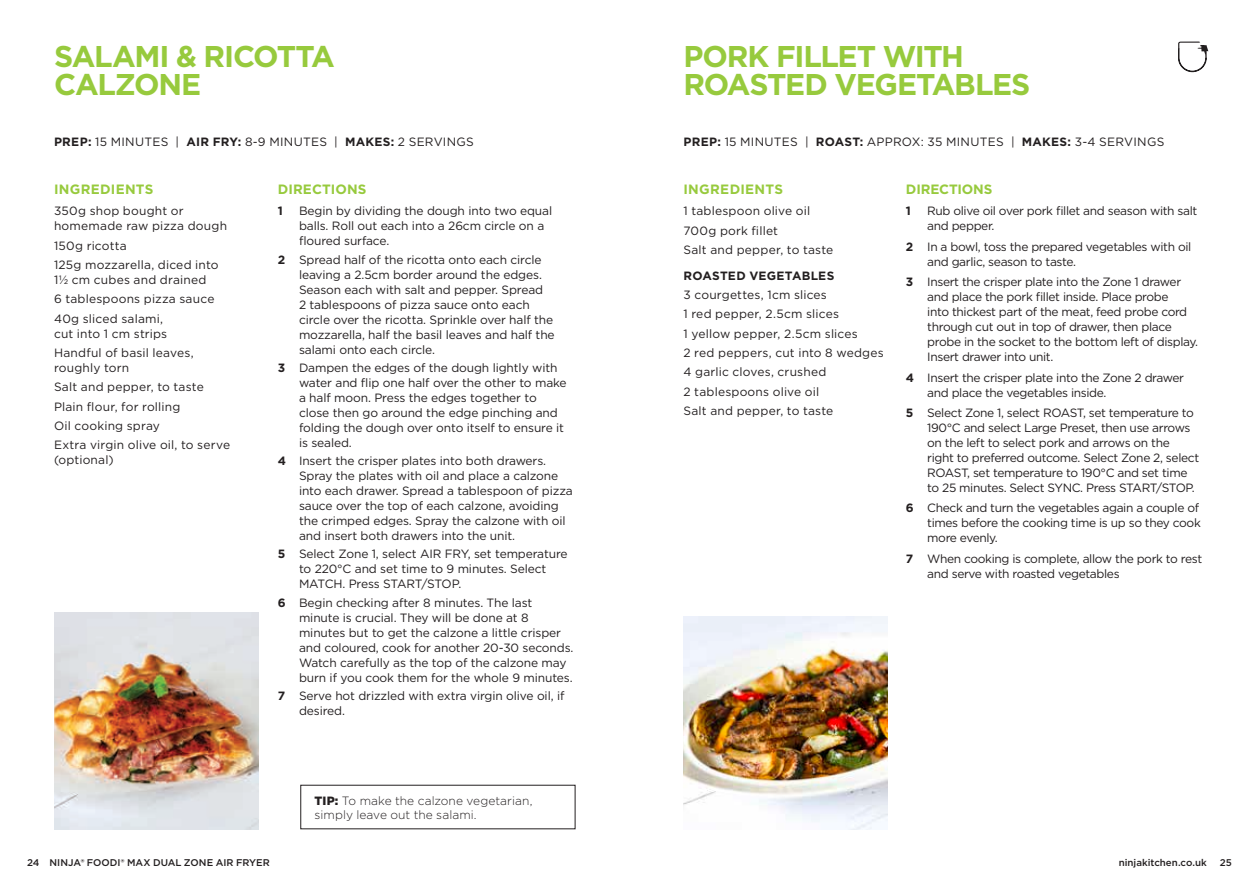
<style>
.page{position:relative;width:1259px;height:893px;background:#fff}
.page>*{position:absolute;margin:0;border:0;box-sizing:border-box;transform-origin:0 0}
.t1{font:700 30px/28.5px "Gotham";letter-spacing:-.045em;color:#97ca3d}
.t2{font:700 13.5px "Gotham";letter-spacing:.015em;color:#97ca3d}
.t3{font:700 13.5px "Gotham";letter-spacing:-.01em;color:#97ca3d}
.t4{font:12px/15px "Gotham";letter-spacing:-.01em;color:#231f20}
.t5{font:12px/15px "Gotham";letter-spacing:-.03em;color:#231f20}
.t6{font:12px/19.4px "Gotham";letter-spacing:.015em;color:#231f20}
.t7{font:12px/15px "Gotham";letter-spacing:.02em;color:#231f20}
.t8{font:300 12px/13.5px "Gotham";letter-spacing:.005em;color:#231f20}
.t9{font:12px "Gotham";letter-spacing:.025em;color:#231f20}
.t10{font:700 12px "Gotham";letter-spacing:.02em;color:#231f20}
.t11{font:500 9.75px "Gotham";color:#231f20}
.s1{font-weight:700}
.s2{font-weight:900}
</style>
<div class="page">
<img style="left:683px;top:617px;width:204px;height:212px">
<img style="left:54px;top:612px;width:204px;height:217px">
<svg style="left:1178px;top:42px;width:30px;height:30px"></svg>
<h1 class="t1" style="left:54px;top:41px;width:282px">SALAMI &amp; RICOTTA<br>CALZONE</h1>
<h1 class="t1" style="left:683px;top:41px;width:348px">PORK FILLET WITH<br>ROASTED VEGETABLES</h1>
<p class="t9" style="left:54px;top:134px;width:421px"><span class="s1">PREP:</span> 15 MINUTES | <span class="s1">AIR FRY:</span> 8-9 MINUTES | <span class="s1">MAKES:</span> 2 SERVINGS</p>
<p class="t7" style="left:683px;top:134px;width:482px"><span class="s1">PREP:</span> 15 MINUTES | <span class="s1">ROAST:</span> APPROX: 35 MINUTES | <span class="s1">MAKES:</span> 3-4 SERVINGS</p>
<p class="t2" style="left:54px;top:180px;width:101px">INGREDIENTS</p>
<p class="t7" style="left:54px;top:203px;width:174px">350g shop bought or homemade raw pizza dough</p>
<p class="t6" style="left:54px;top:236px;width:166px">150g ricotta<br>125g mozzarella, diced into</p>
<p class="t6" style="left:54px;top:270px;width:162px">1½ cm cubes and drained<br>6 tablespoons pizza sauce<br>40g sliced salami,</p>
<p class="t6" style="left:54px;top:323px;width:141px">cut into 1 cm strips<br>Handful of basil leaves,</p>
<p class="t6" style="left:54px;top:358px;width:178px">roughly torn<br>Salt and pepper, to taste<br>Plain flour, for rolling<br>Oil cooking spray<br>Extra virgin olive oil, to serve</p>
<p class="t6" style="left:54px;top:450px;width:61px">(optional)</p>
<p class="t2" style="left:278px;top:180px;width:90px">DIRECTIONS</p>
<p class="t10" style="left:278px;top:203px;width:7px">1</p>
<p class="t4" style="left:299px;top:203px;width:255px">Begin by dividing the dough into two equal balls. Roll out each into a 26cm circle on a floured surface.</p>
<p class="t4" style="left:299px;top:252px;width:257px;text-indent:-21px"><span class="s1">2</span> Spread half of the ricotta onto each circle leaving a 2.5cm border around the edges.<br>Season each with salt and pepper. Spread<br>2 tablespoons of pizza sauce onto each circle over the ricotta. Sprinkle over half the mozzarella, half the basil leaves and half the salami onto each circle.</p>
<p class="t4" style="left:299px;top:360px;width:269px;text-indent:-21px"><span class="s1">3</span> Dampen the edges of the dough lightly with water and flip one half over the other to make a half moon. Press the edges together to close then go around the edge pinching and folding the dough over onto itself to ensure it is sealed.</p>
<p class="t4" style="left:299px;top:453px;width:275px;text-indent:-21px"><span class="s1">4</span> Insert the crisper plates into both drawers.<br>Spray the plates with oil and place a calzone into each drawer. Spread a tablespoon of pizza sauce over the top of each calzone, avoiding the crimped edges. Spray the calzone with oil and insert both drawers into the unit.</p>
<p class="t4" style="left:299px;top:546px;width:270px;text-indent:-21px"><span class="s1">5</span> Select Zone 1, select AIR FRY, set temperature to 220°C and set time to 9 minutes. Select<br>MATCH. Press START/STOP.</p>
<p class="t4" style="left:299px;top:595px;width:276px;text-indent:-21px"><span class="s1">6</span> Begin checking after 8 minutes. The last minute is crucial. They will be done at 8 minutes but to get the calzone a little crisper and coloured, cook for another 20-30 seconds.<br>Watch carefully as the top of the calzone may burn if you cook them for the whole 9 minutes.</p>
<p class="t4" style="left:299px;top:688px;width:267px;text-indent:-21px"><span class="s1">7</span> Serve hot drizzled with extra virgin olive oil, if desired.</p>
<p class="t2" style="left:683px;top:180px;width:101px">INGREDIENTS</p>
<p class="t6" style="left:683px;top:201px;width:151px">1 tablespoon olive oil<br>700g pork fillet<br>Salt and pepper, to taste</p>
<p class="t10" style="left:683px;top:268px;width:152px">ROASTED VEGETABLES</p>
<p class="t6" style="left:683px;top:285px;width:202px">3 courgettes, 1cm slices<br>1 red pepper, 2.5cm slices<br>1 yellow pepper, 2.5cm slices<br>2 red peppers, cut into 8 wedges<br>4 garlic cloves, crushed<br>2 tablespoons olive oil<br>Salt and pepper, to taste</p>
<p class="t3" style="left:906px;top:180px;width:88px">DIRECTIONS</p>
<p class="t10" style="left:906px;top:203px;width:7px">1</p>
<p class="t5" style="left:927px;top:203px;width:272px">Rub olive oil over pork fillet and season with salt and pepper.</p>
<p class="t5" style="left:927px;top:239px;width:266px;text-indent:-21px"><span class="s1">2</span> In a bowl, toss the prepared vegetables with oil and garlic, season to taste.</p>
<p class="t5" style="left:927px;top:274px;width:272px;text-indent:-21px"><span class="s1">3</span> Insert the crisper plate into the Zone 1 drawer and place the pork fillet inside. Place probe<br>into thickest part of the meat, feed probe cord through cut out in top of drawer, then place probe in the socket to the bottom left of display.<br>Insert drawer into unit.</p>
<p class="t5" style="left:927px;top:370px;width:258px;text-indent:-21px"><span class="s1">4</span> Insert the crisper plate into the Zone 2 drawer and place the vegetables inside.</p>
<p class="t5" style="left:927px;top:405px;width:273px;text-indent:-21px"><span class="s1">5</span> Select Zone 1, select ROAST, set temperature to 190°C and select Large Preset, then use arrows on the left to select pork and arrows on the right to preferred outcome. Select Zone 2, select ROAST, set temperature to 190°C and set time to 25 minutes. Select SYNC. Press START/STOP.</p>
<p class="t5" style="left:927px;top:500px;width:275px;text-indent:-21px"><span class="s1">6</span> Check and turn the vegetables again a couple of times before the cooking time is up so they cook more evenly.</p>
<p class="t5" style="left:927px;top:551px;width:276px;text-indent:-21px"><span class="s1">7</span> When cooking is complete, allow the pork to rest and serve with roasted vegetables</p>
<p class="t8" style="left:315px;top:794px;width:219px"><span class="s2">TIP:</span> To make the calzone vegetarian, simply leave out the salami.</p>
<p class="t11" style="left:27px;top:856px;width:244px">24 NINJA® FOODI® MAX DUAL ZONE AIR FRYER</p>
<p class="t11" style="left:1118px;top:856px;width:90px">ninjakitchen.co.uk</p>
<p class="t11" style="left:1219px;top:856px;width:14px">25</p>
</div>
